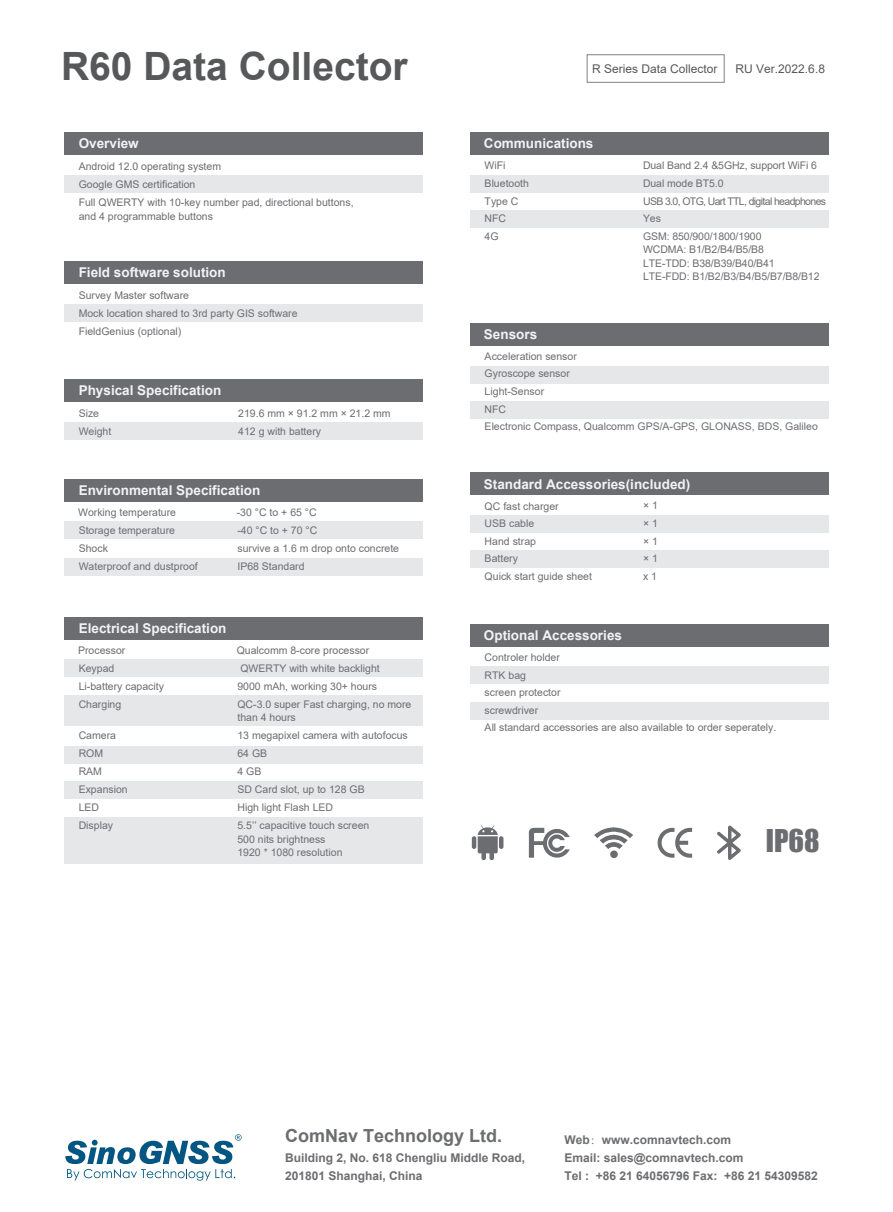
<style>
.page{position:relative;width:893px;height:1212px;background:#fff}
.page>*{position:absolute;margin:0;border:0;box-sizing:border-box;transform-origin:0 0}
.t1{font:700 39px "Arial";color:#57585a}
.t2{font:28.8px "Impact";color:#6c6d70}
.t3{font:700 18px "Arial";color:#6c6d70}
.t4{font:700 13.5px "Arial";color:#f2f3f4}
.t5{font:700 12px/18px "Arial";color:#6c6d70}
.t6{font:12px "Arial";color:#57585a}
.t7{font:10.5px/18px "Arial";color:#6c6d70}
.s1{font-family:"Adobe Song Std";font-weight:300}
</style>
<div class="page">
<svg style="left:65px;top:1134px;width:177px;height:46px"></svg>
<div style="left:587px;top:54px;width:138px;height:29px;border:1px solid #808285"></div>
<div style="left:65px;top:175px;width:358px;height:18px;background:#e6e7e9"></div>
<div style="left:65px;top:132px;width:358px;height:23px;background:#6c6d70"></div>
<div style="left:470px;top:175px;width:358px;height:18px;background:#e6e7e9"></div>
<div style="left:470px;top:210px;width:358px;height:18px;background:#e6e7e9"></div>
<div style="left:470px;top:132px;width:358px;height:23px;background:#6c6d70"></div>
<div style="left:470px;top:515px;width:358px;height:18px;background:#e6e7e9"></div>
<div style="left:470px;top:550px;width:358px;height:18px;background:#e6e7e9"></div>
<div style="left:470px;top:472px;width:358px;height:23px;background:#6c6d70"></div>
<div style="left:470px;top:666px;width:358px;height:18px;background:#e6e7e9"></div>
<div style="left:470px;top:702px;width:358px;height:17px;background:#e6e7e9"></div>
<div style="left:470px;top:624px;width:358px;height:23px;background:#6c6d70"></div>
<div style="left:470px;top:366px;width:358px;height:17px;background:#e6e7e9"></div>
<div style="left:470px;top:401px;width:358px;height:18px;background:#e6e7e9"></div>
<div style="left:470px;top:323px;width:358px;height:23px;background:#6c6d70"></div>
<div style="left:65px;top:521px;width:358px;height:18px;background:#e6e7e9"></div>
<div style="left:65px;top:558px;width:358px;height:18px;background:#e6e7e9"></div>
<div style="left:65px;top:479px;width:358px;height:23px;background:#6c6d70"></div>
<div style="left:65px;top:659px;width:358px;height:18px;background:#e6e7e9"></div>
<div style="left:65px;top:696px;width:358px;height:30px;background:#e6e7e9"></div>
<div style="left:65px;top:745px;width:358px;height:18px;background:#e6e7e9"></div>
<div style="left:65px;top:781px;width:358px;height:18px;background:#e6e7e9"></div>
<div style="left:65px;top:817px;width:358px;height:46px;background:#e6e7e9"></div>
<div style="left:65px;top:617px;width:358px;height:23px;background:#6c6d70"></div>
<div style="left:65px;top:304px;width:358px;height:18px;background:#e6e7e9"></div>
<div style="left:65px;top:261px;width:358px;height:23px;background:#6c6d70"></div>
<div style="left:65px;top:421px;width:358px;height:18px;background:#e6e7e9"></div>
<div style="left:65px;top:379px;width:358px;height:23px;background:#6c6d70"></div>
<svg style="left:472px;top:825px;width:31px;height:35px"></svg>
<svg style="left:717px;top:825px;width:24px;height:35px"></svg>
<svg style="left:594px;top:827px;width:39px;height:22px"></svg>
<div style="left:610px;top:850px;width:8px;height:8px;background:#6c6d70;border-radius:50%"></div>
<svg style="left:529px;top:827px;width:41px;height:31px"></svg>
<svg style="left:657px;top:828px;width:35px;height:30px"></svg>
<h1 class="t1" style="left:61px;top:39px;width:348px">R60 Data Collector</h1>
<p class="t6" style="left:592px;top:60px;width:127px">R Series Data Collector</p>
<p class="t6" style="left:736px;top:60px;width:91px">RU Ver.2022.6.8</p>
<p class="t4" style="left:79px;top:134px;width:62px">Overview</p>
<p class="t7" style="left:79px;top:157px;width:276px">Android 12.0 operating system<br>Google GMS certification<br>Full QWERTY with 10-key number pad, directional buttons,</p>
<p class="t7" style="left:79px;top:207px;width:136px">and 4 programmable buttons</p>
<p class="t4" style="left:79px;top:263px;width:149px">Field software solution</p>
<p class="t7" style="left:79px;top:286px;width:220px">Survey Master software<br>Mock location shared to 3rd party GIS software<br>FieldGenius (optional)</p>
<p class="t4" style="left:79px;top:381px;width:144px">Physical Specification</p>
<p class="t7" style="left:79px;top:404px;width:34px">Size<br>Weight</p>
<p class="t7" style="left:238px;top:404px;width:154px">219.6 mm × 91.2 mm × 21.2 mm<br>412 g with battery</p>
<p class="t4" style="left:79px;top:481px;width:183px">Environmental Specification</p>
<p class="t7" style="left:78px;top:503px;width:121px">Working temperature<br>Storage temperature<br>Shock<br>Waterproof and dustproof</p>
<p class="t7" style="left:237px;top:503px;width:164px">-30 °C to + 65 °C<br>-40 °C to + 70 °C<br>survive a 1.6 m drop onto concrete<br>IP68 Standard</p>
<p class="t4" style="left:79px;top:618px;width:149px">Electrical Specification</p>
<p class="t7" style="left:78px;top:641px;width:87px">Processor<br>Keypad<br>Li-battery capacity<br>Charging</p>
<p class="t7" style="left:79px;top:727px;width:51px">Camera<br>ROM<br>RAM<br>Expansion<br>LED<br>Display</p>
<p class="t7" style="left:237px;top:641px;width:176px">Qualcomm 8-core processor<br>QWERTY with white backlight<br>9000 mAh, working 30+ hours<br>QC-3.0 super Fast charging, no more</p>
<p class="t7" style="left:237px;top:709px;width:172px">than 4 hours<br>13 megapixel camera with autofocus<br>64 GB<br>4 GB<br>SD Card slot, up to 128 GB<br>High light Flash LED<br>5.5’’ capacitive touch screen</p>
<p class="t7" style="left:237px;top:832px;width:107px;line-height:13.5px">500 nits brightness<br>1920 * 1080 resolution</p>
<p class="t4" style="left:484px;top:134px;width:111px">Communications</p>
<p class="t7" style="left:485px;top:157px;width:46px;line-height:17.5px">WiFi<br>Bluetooth<br>Type C<br>NFC<br>4G</p>
<p class="t7" style="left:643px;top:157px;width:185px;line-height:17.5px">Dual Band 2.4 &amp;5GHz, support WiFi 6<br>Dual mode BT5.0<br>USB 3.0, OTG, Uart TTL, digital headphones<br>Yes<br>GSM: 850/900/1800/1900</p>
<p class="t7" style="left:643px;top:243px;width:178px;line-height:13.5px">WCDMA: B1/B2/B4/B5/B8<br>LTE-TDD: B38/B39/B40/B41<br>LTE-FDD: B1/B2/B3/B4/B5/B7/B8/B12</p>
<p class="t4" style="left:484px;top:325px;width:55px">Sensors</p>
<p class="t7" style="left:485px;top:347px;width:335px;line-height:17.5px">Acceleration sensor<br>Gyroscope sensor<br>Light-Sensor<br>NFC<br>Electronic Compass, Qualcomm GPS/A-GPS, GLONASS, BDS, Galileo</p>
<p class="t4" style="left:484px;top:474px;width:208px">Standard Accessories(included)</p>
<p class="t7" style="left:485px;top:497px;width:109px;line-height:17.5px">QC fast charger<br>USB cable<br>Hand strap<br>Battery<br>Quick start guide sheet</p>
<p class="t7" style="left:643px;top:497px;width:16px;line-height:17.5px;text-align:justify">× 1 × 1 × 1 × 1 x 1</p>
<p class="t4" style="left:484px;top:626px;width:140px">Optional Accessories</p>
<p class="t7" style="left:485px;top:648px;width:293px;line-height:17.5px">Controler holder<br>RTK bag<br>screen protector<br>screwdriver<br>All standard accessories are also available to order seperately.</p>
<h2 class="t2" style="left:766px;top:819px;width:55px">IP68</h2>
<h3 class="t3" style="left:285px;top:1123px;width:219px">ComNav Technology Ltd.</h3>
<p class="t5" style="left:285px;top:1149px;width:242px">Building 2, No. 618 Chengliu Middle Road,<br>201801 Shanghai, China</p>
<p class="t5" style="left:564px;top:1131px;width:255px">Web<span class="s1">：</span>www.comnavtech.com<br>Email: sales@comnavtech.com<br>Tel : +86 21 64056796 Fax: +86 21 54309582</p>
</div>
